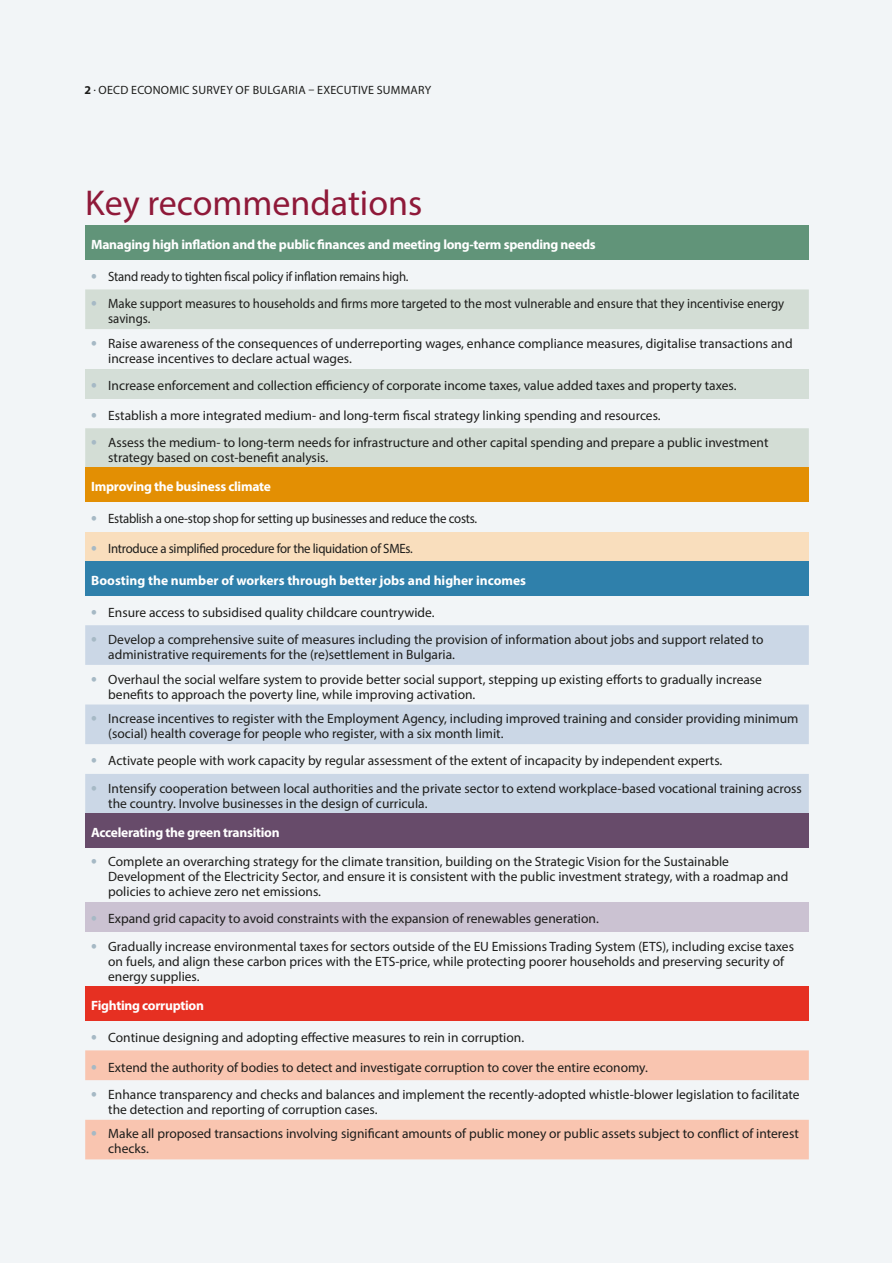
<style>
.page{position:relative;width:893px;height:1263px;background:#fff}
.page>*{position:absolute;margin:0;border:0;box-sizing:border-box;transform-origin:0 0}
.t1{font:36px "Myriad Pro";color:#8f1939}
.t2{font:13.5px/15px "Myriad Pro";color:#1d1d1b}
.t3{font:13.5px "Myriad Pro";letter-spacing:-.02em;color:#1d1d1b;scale:.95 1}
.t4{font:700 13.5px "Myriad Pro";letter-spacing:-.02em;color:#fff}
.t5{font:13.5px/15px "Myriad Pro";color:#1d1d1b;scale:.95 1}
.t6{font:700 13.5px "Myriad Pro";color:#fff}
.t7{font:12px "Myriad Pro";letter-spacing:.02em;color:#1d1d1b}
.s1{font-weight:700}
.s2{font-weight:700;font-size:18px;color:#a6b9c5}
</style>
<div class="page">
<div style="left:0;top:0;width:892px;height:1263px;background:#f2f5f7"></div>
<div style="left:85px;top:226px;width:724px;height:34px;background:#619479"></div>
<svg style="left:85px;top:289px;width:724px;height:179px;fill:#d3ddd5"></svg>
<div style="left:85px;top:369px;width:724px;height:29px;background:#d4ded7"></div>
<div style="left:85px;top:468px;width:724px;height:34px;background:#e38f03"></div>
<div style="left:85px;top:532px;width:724px;height:29px;background:#f9debd"></div>
<div style="left:85px;top:561px;width:724px;height:34px;background:#2f80ab"></div>
<svg style="left:85px;top:625px;width:724px;height:188px;fill:#cbd7e6"></svg>
<div style="left:85px;top:813px;width:724px;height:34px;background:#674b6a"></div>
<div style="left:85px;top:902px;width:724px;height:30px;background:#cbc2d2"></div>
<div style="left:85px;top:986px;width:724px;height:34px;background:#e63022"></div>
<svg style="left:85px;top:1050px;width:724px;height:109px;fill:#f9c5b0"></svg>
<p class="t7" style="left:84px;top:83px;width:348px"><span class="s1">2</span> . OECD ECONOMIC SURVEY OF BULGARIA – EXECUTIVE SUMMARY</p>
<h1 class="t1" style="left:85px;top:181px;width:339px">Key recommendations</h1>
<p class="t4" style="left:91px;top:236px;width:506px">Managing high inflation and the public finances and meeting long-term spending needs</p>
<p class="t3" style="left:91px;top:268px;width:336px"><span class="s2">•</span> Stand ready to tighten fiscal policy if inflation remains high.</p>
<p class="t5" style="left:108px;top:296px;width:713px;text-indent:-17px"><span class="s2">•</span> Make support measures to households and firms more targeted to the most vulnerable and ensure that they incentivise energy savings.</p>
<p class="t2" style="left:108px;top:335px;width:686px;text-indent:-17px"><span class="s2">•</span> Raise awareness of the consequences of underreporting wages, enhance compliance measures, digitalise transactions and increase incentives to declare actual wages.</p>
<p class="t2" style="left:91px;top:378px;width:647px"><span class="s2">•</span> Increase enforcement and collection efficiency of corporate income taxes, value added taxes and property taxes.</p>
<p class="t2" style="left:91px;top:407px;width:571px"><span class="s2">•</span> Establish a more integrated medium- and long-term fiscal strategy linking spending and resources.</p>
<p class="t2" style="left:108px;top:435px;width:662px;text-indent:-17px"><span class="s2">•</span> Assess the medium- to long-term needs for infrastructure and other capital spending and prepare a public investment strategy based on cost-benefit analysis.</p>
<p class="t4" style="left:91px;top:478px;width:181px">Improving the business climate</p>
<p class="t3" style="left:91px;top:510px;width:408px"><span class="s2">•</span> Establish a one-stop shop for setting up businesses and reduce the costs.</p>
<p class="t3" style="left:91px;top:540px;width:340px"><span class="s2">•</span> Introduce a simplified procedure for the liquidation of SMEs.</p>
<p class="t6" style="left:91px;top:571px;width:436px">Boosting the number of workers through better jobs and higher incomes</p>
<p class="t2" style="left:91px;top:604px;width:345px"><span class="s2">•</span> Ensure access to subsidised quality childcare countrywide.</p>
<p class="t2" style="left:108px;top:632px;width:657px;text-indent:-17px"><span class="s2">•</span> Develop a comprehensive suite of measures including the provision of information about jobs and support related to administrative requirements for the (re)settlement in Bulgaria.</p>
<p class="t2" style="left:108px;top:671px;width:655px;text-indent:-17px"><span class="s2">•</span> Overhaul the social welfare system to provide better social support, stepping up existing efforts to gradually increase benefits to approach the poverty line, while improving activation.</p>
<p class="t2" style="left:108px;top:711px;width:692px;text-indent:-17px"><span class="s2">•</span> Increase incentives to register with the Employment Agency, including improved training and consider providing minimum (social) health coverage for people who register, with a six month limit.</p>
<p class="t2" style="left:91px;top:753px;width:633px"><span class="s2">•</span> Activate people with work capacity by regular assessment of the extent of incapacity by independent experts.</p>
<p class="t2" style="left:108px;top:780px;width:695px;text-indent:-17px"><span class="s2">•</span> Intensify cooperation between local authorities and the private sector to extend workplace-based vocational training across the country. Involve businesses in the design of curricula.</p>
<p class="t4" style="left:91px;top:823px;width:190px">Accelerating the green transition</p>
<p class="t2" style="left:108px;top:854px;width:682px;text-indent:-17px"><span class="s2">•</span> Complete an overarching strategy for the climate transition, building on the Strategic Vision for the Sustainable<br>Development of the Electricity Sector, and ensure it is consistent with the public investment strategy, with a roadmap and policies to achieve zero net emissions.</p>
<p class="t2" style="left:91px;top:911px;width:509px"><span class="s2">•</span> Expand grid capacity to avoid constraints with the expansion of renewables generation.</p>
<p class="t2" style="left:108px;top:938px;width:687px;text-indent:-17px"><span class="s2">•</span> Gradually increase environmental taxes for sectors outside of the EU Emissions Trading System (ETS), including excise taxes on fuels, and align these carbon prices with the ETS-price, while protecting poorer households and preserving security of energy supplies.</p>
<p class="t4" style="left:91px;top:996px;width:114px">Fighting corruption</p>
<p class="t2" style="left:91px;top:1029px;width:434px"><span class="s2">•</span> Continue designing and adopting effective measures to rein in corruption.</p>
<p class="t2" style="left:91px;top:1059px;width:558px"><span class="s2">•</span> Extend the authority of bodies to detect and investigate corruption to cover the entire economy.</p>
<p class="t2" style="left:108px;top:1086px;width:693px;text-indent:-17px"><span class="s2">•</span> Enhance transparency and checks and balances and implement the recently-adopted whistle-blower legislation to facilitate the detection and reporting of corruption cases.</p>
<p class="t2" style="left:108px;top:1126px;width:692px;text-indent:-17px"><span class="s2">•</span> Make all proposed transactions involving significant amounts of public money or public assets subject to conflict of interest checks.</p>
</div>
